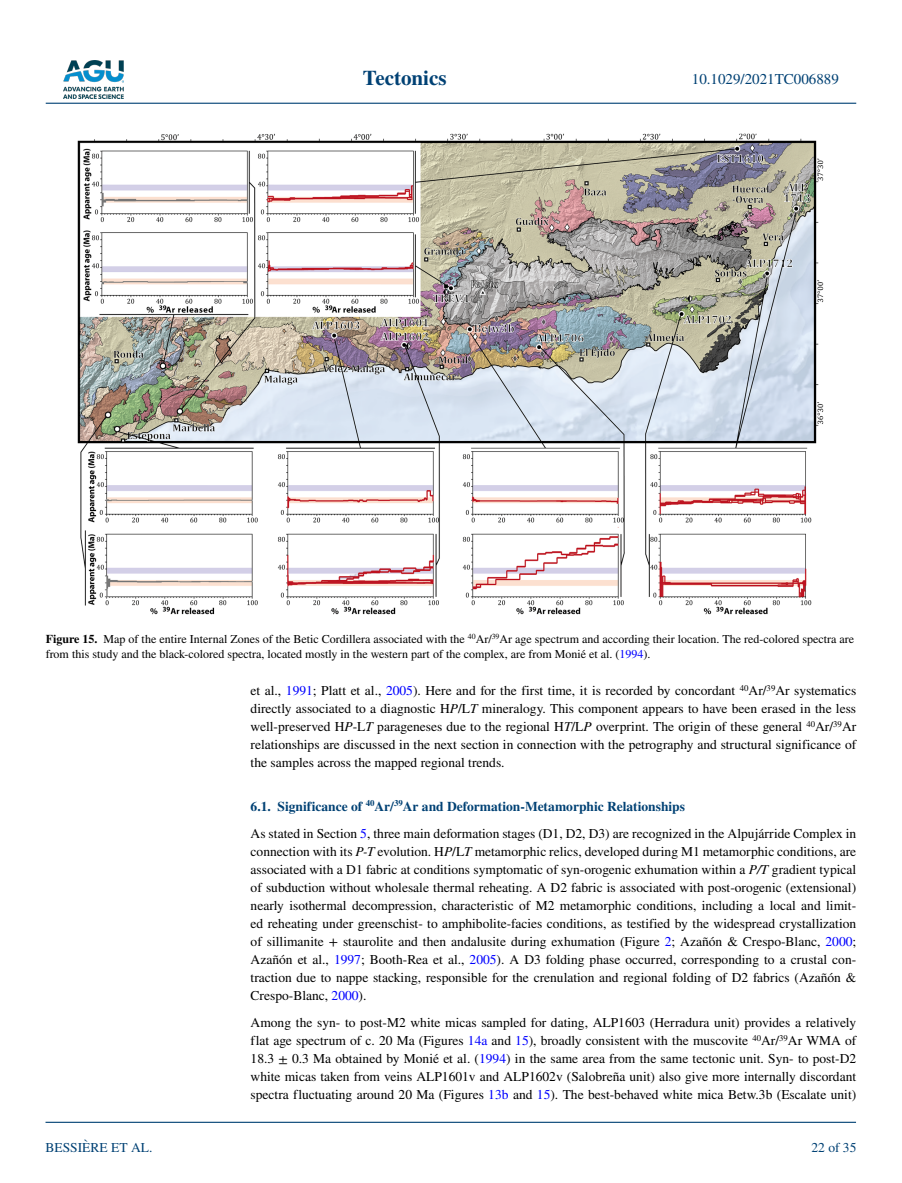
<style>
.page{position:relative;width:902px;height:1183px;background:#fff}
.page>*{position:absolute;margin:0;border:0;box-sizing:border-box;transform-origin:0 0}
.t1{font:700 21px "STIX";color:#004174}
.t2{font:15px "STIX";color:#004174}
.t3{font:13.5px/18px "STIX";color:#000;text-align:justify}
.t4{font:13.5px "STIX";color:#004174}
.t5{font:12px/15px "STIX";color:#000}
.s1{font-weight:700}
.s2{color:#00f}
.s3{font-style:italic}
.s4{font-weight:700;color:#004174}
</style>
<div class="page">
<img style="left:63px;top:60px;width:60px;height:39px">
<hr style="left:46px;top:103px;width:810px;height:1px;background:#004174">
<hr style="left:45px;top:1121px;width:810px;height:1px;background:#004174">
<img style="left:77px;top:134px;width:746px;height:480px">
<h1 class="t1" style="left:363px;top:66px;width:85px">Tectonics</h1>
<p class="t2" style="left:691px;top:69px;width:149px">10.1029/2021TC006889</p>
<p class="t5" style="left:46px;top:632px;width:809px"><span class="s1">Figure 15.</span> Map of the entire Internal Zones of the Betic Cordillera associated with the <sup>40</sup>Ar/<sup>39</sup>Ar age spectrum and according their location. The red-colored spectra are from this study and the black-colored spectra, located mostly in the western part of the complex, are from Monié et al. (<span class="s2">1994</span>).</p>
<p class="t4" style="left:45px;top:1138px;width:108px">BESSIÈRE ET AL.</p>
<p class="t3" style="left:250px;top:682px;width:607px">et al., <span class="s2">1991</span>; Platt et al., <span class="s2">2005</span>). Here and for the first time, it is recorded by concordant <sup>40</sup>Ar/<sup>39</sup>Ar systematics directly associated to a diagnostic H<span class="s3">P</span>/L<span class="s3">T</span> mineralogy. This component appears to have been erased in the less well-preserved H<span class="s3">P</span>-L<span class="s3">T</span> parageneses due to the regional H<span class="s3">T</span>/L<span class="s3">P</span> overprint. The origin of these general <sup>40</sup>Ar/<sup>39</sup>Ar relationships are discussed in the next section in connection with the petrography and structural significance of the samples across the mapped regional trends.</p>
<p class="t3" style="left:250px;top:793px;width:607px;line-height:27px"><span class="s4">6.1. Significance of</span> <sup>40</sup><span class="s4">Ar/</span><sup>39</sup><span class="s4">Ar and Deformation-Metamorphic Relationships<br></span>As stated in Section <span class="s2">5</span>, three main deformation stages (D1, D2, D3) are recognized in the Alpujárride Complex in</p>
<p class="t3" style="left:250px;top:843px;width:607px">connection with its <span class="s3">P-T</span> evolution. H<span class="s3">P</span>/L<span class="s3">T</span> metamorphic relics, developed during M1 metamorphic conditions, are associated with a D1 fabric at conditions symptomatic of syn-orogenic exhumation within a <span class="s3">P/T</span> gradient typical of subduction without wholesale thermal reheating. A D2 fabric is associated with post-orogenic (extensional) nearly isothermal decompression, characteristic of M2 metamorphic conditions, including a local and limit&shy;ed reheating under greenschist- to amphibolite-facies conditions, as testified by the widespread crystallization of sillimanite + staurolite and then andalusite during exhumation (Figure <span class="s2">2</span>; Azañón &amp; Crespo-Blanc, <span class="s2">2000</span>; Azañón et al., <span class="s2">1997</span>; Booth-Rea et al., <span class="s2">2005</span>). A D3 folding phase occurred, corresponding to a crustal con&shy;traction due to nappe stacking, responsible for the crenulation and regional folding of D2 fabrics (Azañón &amp; Crespo-Blanc, <span class="s2">2000</span>).</p>
<p class="t3" style="left:250px;top:1014px;width:607px">Among the syn- to post-M2 white micas sampled for dating, ALP1603 (Herradura unit) provides a relatively flat age spectrum of c. 20 Ma (Figures <span class="s2">14a</span> and <span class="s2">15</span>), broadly consistent with the muscovite <sup>40</sup>Ar/<sup>39</sup>Ar WMA of 18.3 ± 0.3 Ma obtained by Monié et al. (<span class="s2">1994</span>) in the same area from the same tectonic unit. Syn- to post-D2 white micas taken from veins ALP1601v and ALP1602v (Salobreña unit) also give more internally discordant spectra fluctuating around 20 Ma (Figures <span class="s2">13b</span> and <span class="s2">15</span>). The best-behaved white mica Betw.3b (Escalate unit)</p>
<p class="t4" style="left:811px;top:1138px;width:46px">22 of 35</p>
</div>
